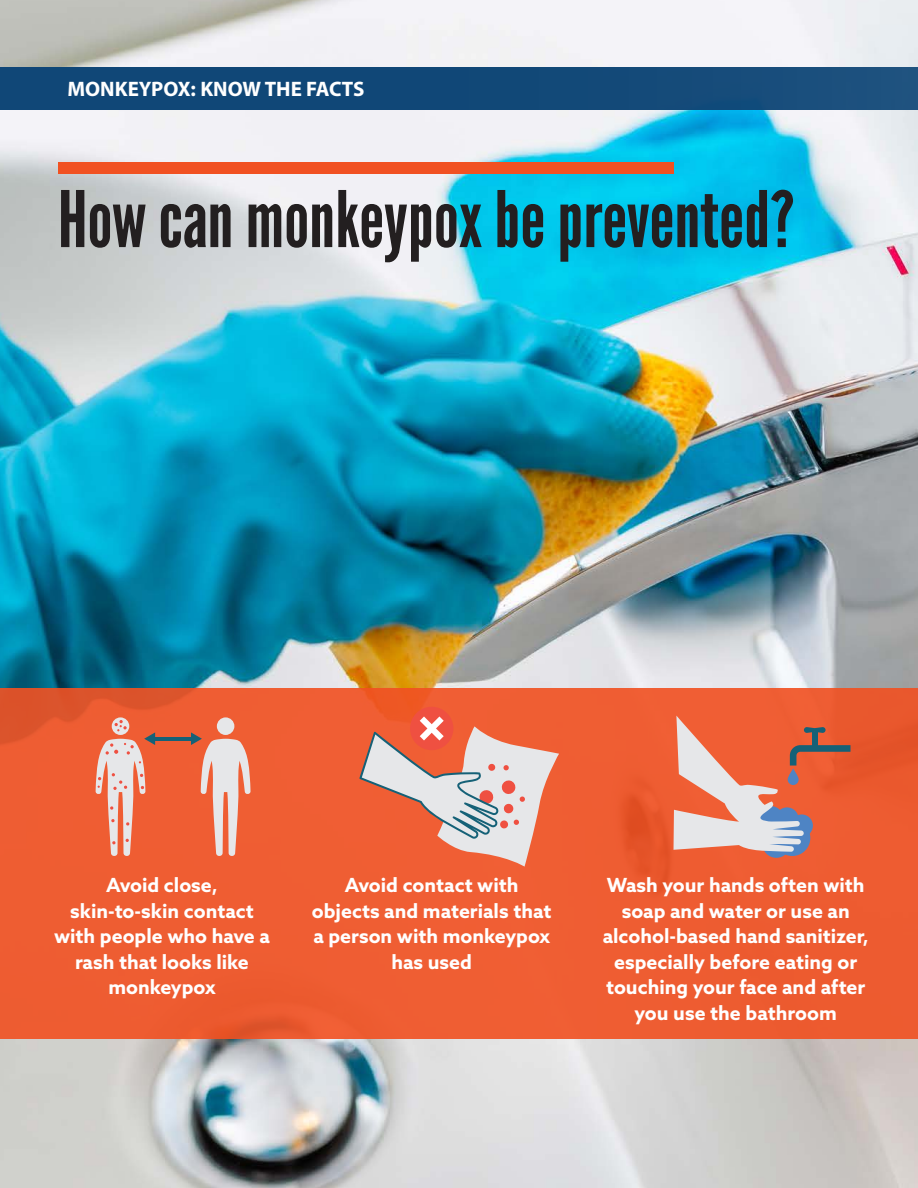
<style>
.page{position:relative;width:918px;height:1188px;background:#fff}
.page>*{position:absolute;margin:0;border:0;box-sizing:border-box;transform-origin:0 0}
.t1{font:77.7px "League Gothic";color:#231f20}
.t2{font:700 21px "Myriad Pro";color:#fff}
.t3{font:700 19.5px/25.5px "Azo Sans";color:#fff;text-align:center}
</style>
<div class="page">
<img style="left:0;top:0;width:918px;height:1188px">
<div style="left:0;top:68px;width:918px;height:42px;background:linear-gradient(to right,#0d4475,#194e7c)"></div>
<div style="left:0;top:688px;width:918px;height:352px;background:#ef5d32"></div>
<div style="left:774px;top:820px;width:36px;height:36px;background:#4e84c4;border-radius:50%"></div>
<div style="left:762px;top:830px;width:29px;height:28px;background:#4e84c4;border-radius:50%"></div>
<svg style="left:674px;top:716px;width:176px;height:136px"></svg>
<div style="left:410px;top:707px;width:43px;height:43px;background:#ef5041;border-radius:50%"></div>
<svg style="left:359px;top:716px;width:200px;height:151px"></svg>
<svg style="left:112px;top:717px;width:17px;height:18px"></svg>
<div style="left:217px;top:717px;width:17px;height:18px;background:#e6e7e9;border-radius:50%"></div>
<hr style="left:153px;top:737px;width:40px;height:3px;background:#156177">
<svg style="left:95px;top:720px;width:60px;height:136px"></svg>
<svg style="left:191px;top:732px;width:60px;height:124px"></svg>
<div style="left:58px;top:162px;width:615px;height:11px;background:#f15122"></div>
<p class="t2" style="left:68px;top:75px;width:299px">MONKEYPOX: KNOW THE FACTS</p>
<h1 class="t1" style="left:58px;top:173px;width:738px">How can monkeypox be prevented?</h1>
<p class="t3" style="left:54px;top:872px;width:217px">Avoid close, skin-to-skin contact with people who have a rash that looks like monkeypox</p>
<p class="t3" style="left:312px;top:872px;width:241px">Avoid contact with objects and materials that a person with monkeypox has used</p>
<p class="t3" style="left:603px;top:872px;width:268px">Wash your hands often with soap and water or use an alcohol-based hand sanitizer, especially before eating or touching your face and after you use the bathroom</p>
</div>
